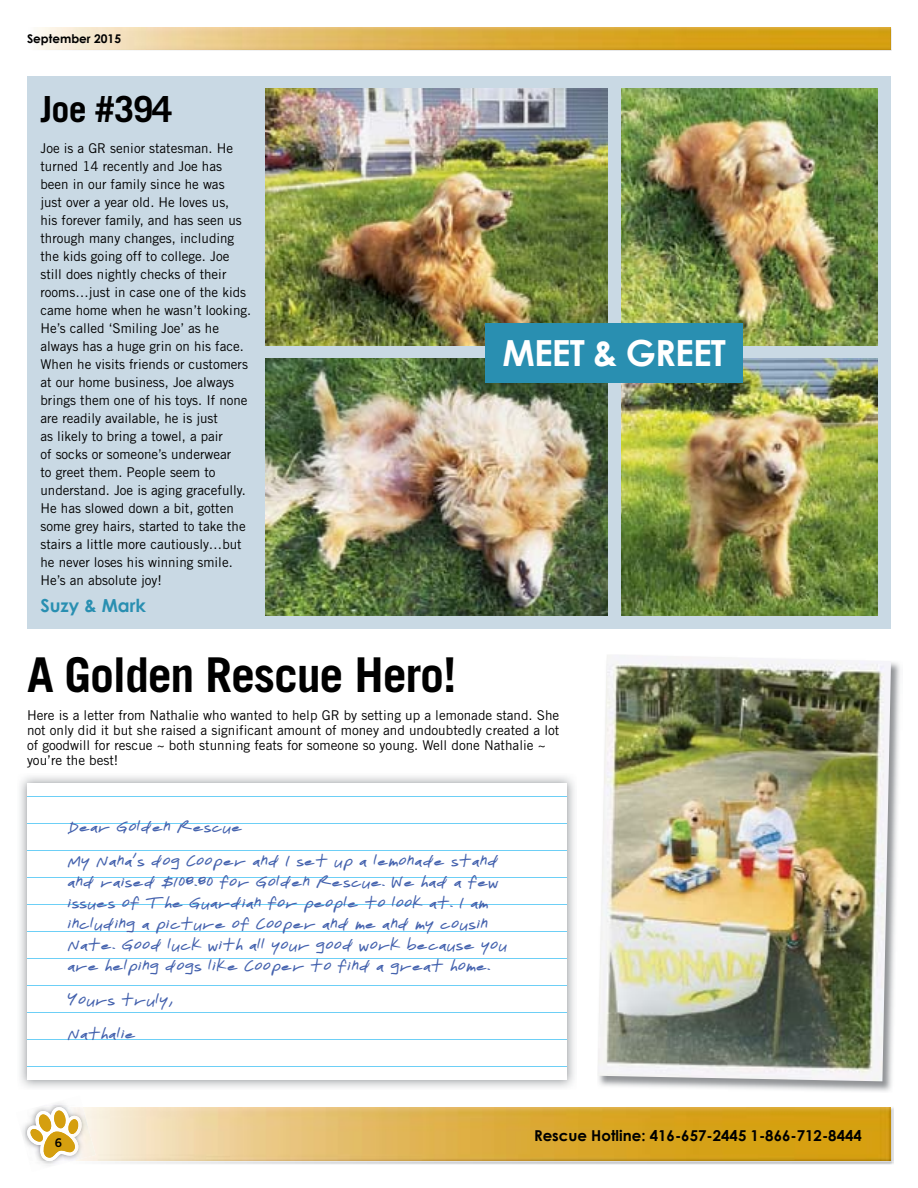
<style>
.page{position:relative;width:918px;height:1188px;background:#fff}
.page>*{position:absolute;margin:0;border:0;box-sizing:border-box;transform-origin:0 0}
.t1{font:700 48px "Trade Gothic LT Std";letter-spacing:-.025em;color:#000}
.t2{font:700 36px "Century Gothic";letter-spacing:-.025em;color:#fff}
.t3{font:700 36px "Trade Gothic LT Std";color:#000}
.t4{font:700 18px "Century Gothic";color:#298fb1}
.t5{font:15px/21px "Booper";color:#4361ad}
.t6{font:700 15px "Century Gothic";color:#000}
.t7{font:13.5px/18px "Trade Gothic LT Std";color:#000}
.t8{font:700 12px "Century Gothic";color:#000}
.t9{font:12px "Trade Gothic LT Std Bd 2";color:#000}
</style>
<div class="page">
<img style="left:37px;top:49px;width:855px;height:2px">
<img style="left:37px;top:27px;width:854px;height:22px">
<img style="left:42px;top:1105px;width:33px;height:1px">
<img style="left:83px;top:1106px;width:811px;height:56px">
<img style="left:25px;top:1106px;width:58px;height:56px">
<img style="left:96px;top:1107px;width:795px;height:54px">
<img style="left:82px;top:1107px;width:14px;height:54px">
<img style="left:27px;top:1107px;width:55px;height:54px">
<img style="left:30px;top:1110px;width:49px;height:48px">
<div style="left:27px;top:77px;width:864px;height:552px;background:#c9d9e4"></div>
<img style="left:20px;top:776px;width:555px;height:312px">
<div style="left:27px;top:783px;width:540px;height:297px;background:#fff"></div>
<hr style="left:27px;top:796px;width:540px;height:1px;background:#6dcff6">
<hr style="left:27px;top:823px;width:540px;height:1px;background:#6dcff6">
<hr style="left:27px;top:850px;width:540px;height:1px;background:#6dcff6">
<hr style="left:27px;top:877px;width:540px;height:1px;background:#6dcff6">
<hr style="left:27px;top:904px;width:540px;height:1px;background:#6dcff6">
<hr style="left:27px;top:931px;width:540px;height:1px;background:#6dcff6">
<hr style="left:27px;top:958px;width:540px;height:1px;background:#6dcff6">
<hr style="left:27px;top:985px;width:540px;height:1px;background:#6dcff6">
<hr style="left:27px;top:1012px;width:540px;height:1px;background:#6dcff6">
<hr style="left:27px;top:1039px;width:540px;height:1px;background:#6dcff6">
<hr style="left:27px;top:1066px;width:540px;height:1px;background:#6dcff6">
<img style="left:599px;top:662px;width:301px;height:430px">
<img style="left:598px;top:655px;width:293px;height:426px">
<img style="left:621px;top:359px;width:257px;height:256px">
<img style="left:265px;top:359px;width:342px;height:256px">
<img style="left:621px;top:89px;width:257px;height:256px">
<img style="left:266px;top:89px;width:342px;height:256px">
<div style="left:485px;top:323px;width:258px;height:60px;background:#298fb1"></div>
<p class="t8" style="left:27px;top:31px;width:96px">September 2015</p>
<h2 class="t3" style="left:40px;top:87px;width:133px">Joe #394</h2>
<p class="t7" style="left:40px;top:139px;width:212px">Joe is a GR senior statesman. He turned 14 recently and Joe has been in our family since he was<br>just over a year old. He loves us,<br>his forever family, and has seen us through many changes, including the kids going off to college. Joe still does nightly checks of their rooms…just in case one of the kids came home when he wasn’t looking.<br>He’s called ‘Smiling Joe’ as he always has a huge grin on his face.<br>When he visits friends or customers at our home business, Joe always brings them one of his toys. If none are readily available, he is just<br>as likely to bring a towel, a pair<br>of socks or someone’s underwear<br>to greet them. People seem to understand. Joe is aging gracefully.<br>He has slowed down a bit, gotten some grey hairs, started to take the stairs a little more cautiously…but he never loses his winning smile.<br>He’s an absolute joy!</p>
<h3 class="t4" style="left:40px;top:594px;width:107px">Suzy &amp; Mark</h3>
<h2 class="t2" style="left:503px;top:331px;width:225px">MEET &amp; GREET</h2>
<h1 class="t1" style="left:27px;top:645px;width:431px">A Golden Rescue Hero!</h1>
<p class="t7" style="left:27px;top:707px;width:534px;line-height:15px">Here is a letter from Nathalie who wanted to help GR by setting up a lemonade stand. She not only did it but she raised a significant amount of money and undoubtedly created a lot of goodwill for rescue ~ both stunning feats for someone so young. Well done Nathalie ~ you’re the best!</p>
<p class="t5" style="left:68px;top:817px;width:177px">Dear Golden Rescue</p>
<p class="t5" style="left:68px;top:851px;width:441px">My Nana’s dog Cooper and I set up a lemonade stand and raised $108.80 for Golden Rescue. We had a few issues of The Guardian for people to look at. I am including a picture of Cooper and me and my cousin Nate. Good luck with all your good work because you are helping dogs like Cooper to find a great home.</p>
<p class="t5" style="left:68px;top:990px;width:107px">Yours truly,</p>
<p class="t5" style="left:68px;top:1023px;width:70px">Nathalie</p>
<p class="t9" style="left:55px;top:1135px;width:9px">6</p>
<p class="t6" style="left:534px;top:1126px;width:329px">Rescue Hotline: 416-657-2445 1-866-712-8444</p>
</div>
